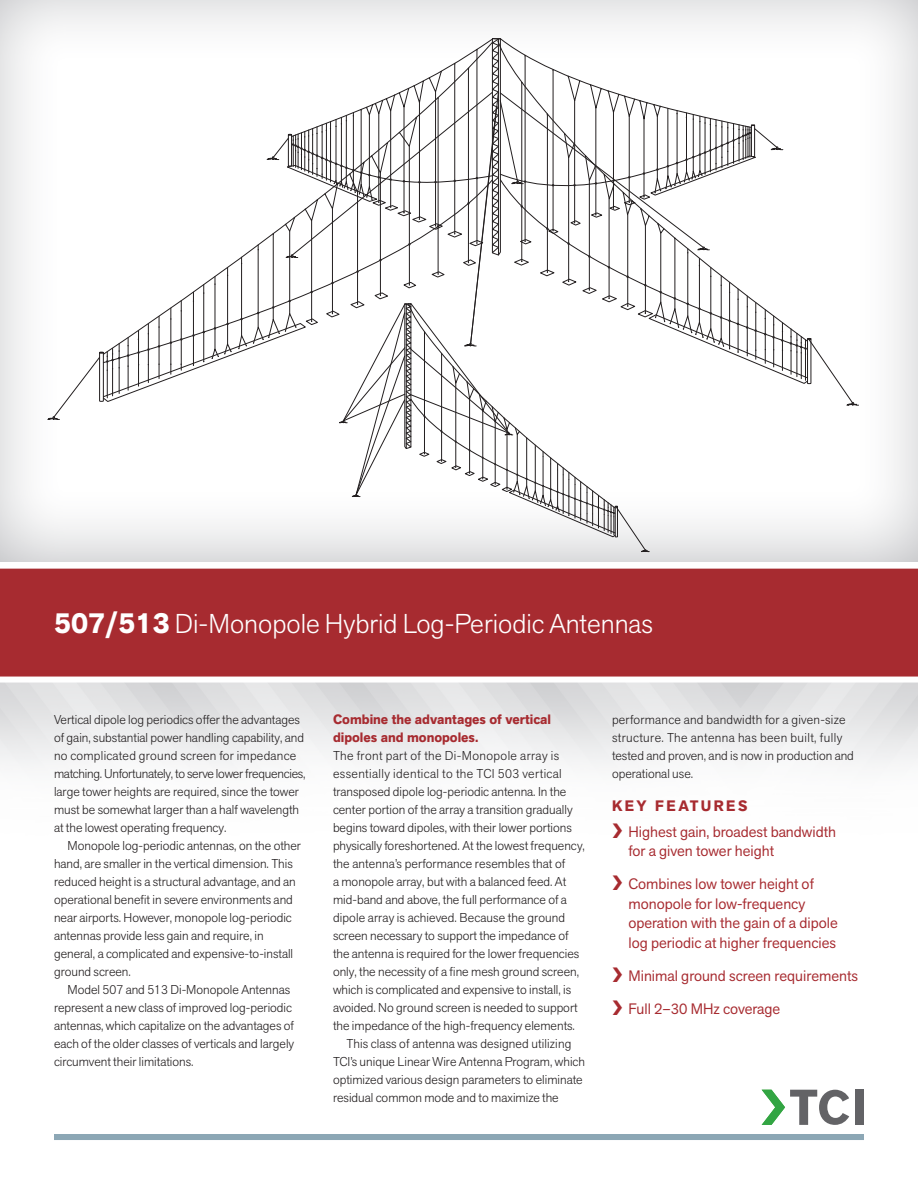
<style>
.page{position:relative;width:918px;height:1188px;background:#fff}
.page>*{position:absolute;margin:0;border:0;box-sizing:border-box;transform-origin:0 0}
.Bodytext_NoIndent{font:300 27px "Akzid Grtsk Next";color:#fff}
.KeyFeatures_body{font:15px/19.5px "Akzid Grtsk Next";color:#a72b30}
.Bodytext{font:700 15px "Akzid Grtsk Next";letter-spacing:.16em;color:#a72b30}
.Subhead{font:700 13.5px/18px "Akzid Grtsk Next";color:#a72b30}
.Bodytext_NoIndent-2{font:300 12.75px/18px "Akzid Grtsk Next";color:#231f20}
.Bodytext-2{font:300 12.75px/18px "Akzid Grtsk Next";color:#231f20}
.Bodytext-3{font:300 12.75px/18px "Akzid Grtsk Next";letter-spacing:.02em;color:#231f20}
.s1{font-weight:700;font-size:28.5px}
</style>
<div class="page">
<svg style="left:762px;top:1090px;width:87px;height:35px"></svg>
<div style="left:855px;top:1090px;width:9px;height:35px;background:#636366"></div>
<div style="left:54px;top:1134px;width:810px;height:6px;background:#8ca7b5"></div>
<div style="left:0;top:568px;width:918px;height:115px;background:#a72b30"></div>
<div style="left:0;top:0;width:918px;height:565px;background:#a8a9ad;opacity:.9"></div>
<svg style="left:47px;top:38px;width:812px;height:514px"></svg>
<p class="Bodytext_NoIndent" style="left:54px;top:606px;width:600px"><span class="s1">507/513</span> Di-Monopole Hybrid Log-Periodic Antennas</p>
<p class="Bodytext_NoIndent-2" style="left:54px;top:710px;width:253px">Vertical dipole log periodics offer the advantages of gain, substantial power handling capability, and no complicated ground screen for impedance matching. Unfortunately, to serve lower frequencies, large tower heights are required, since the tower must be somewhat larger than a half wavelength at the lowest operating frequency.</p>
<p class="Bodytext-2" style="left:54px;top:836px;width:249px;text-indent:14px">Monopole log-periodic antennas, on the other hand, are smaller in the vertical dimension. This reduced height is a structural advantage, and an operational benefit in severe environments and near airports. However, monopole log-periodic antennas provide less gain and require, in general, a complicated and expensive-to-install ground screen.</p>
<p class="Bodytext-2" style="left:54px;top:980px;width:242px;text-indent:14px">Model 507 and 513 Di-Monopole Antennas represent a new class of improved log-periodic antennas, which capitalize on the advantages of each of the older classes of verticals and largely circumvent their limitations.</p>
<p class="Subhead" style="left:333px;top:711px;width:220px">Combine the advantages of vertical dipoles and monopoles.</p>
<p class="Bodytext_NoIndent-2" style="left:333px;top:747px;width:254px">The front part of the Di-Monopole array is essentially identical to the TCI 503 vertical transposed dipole log-periodic antenna. In the center portion of the array a transition gradually begins toward dipoles, with their lower portions physically foreshortened. At the lowest frequency, the antenna’s performance resembles that of<br>a monopole array, but with a balanced feed. At mid-band and above, the full performance of a dipole array is achieved. Because the ground screen necessary to support the impedance of the antenna is required for the lower frequencies only, the necessity of a fine mesh ground screen, which is complicated and expensive to install, is avoided. No ground screen is needed to support the impedance of the high-frequency elements.</p>
<p class="Bodytext-2" style="left:333px;top:1035px;width:254px;text-indent:14px">This class of antenna was designed utilizing TCI’s unique Linear Wire Antenna Program, which optimized various design parameters to eliminate residual common mode and to maximize the</p>
<p class="Bodytext-3" style="left:612px;top:710px;width:243px">performance and bandwidth for a given-size structure. The antenna has been built, fully tested and proven, and is now in production and operational use.</p>
<p class="Bodytext" style="left:612px;top:796px;width:137px">KEY FEATURES</p>
<p class="KeyFeatures_body" style="left:628px;top:822px;width:209px;text-indent:-16px">❯ Highest gain, broadest bandwidth for a given tower height</p>
<p class="KeyFeatures_body" style="left:628px;top:874px;width:211px;text-indent:-16px">❯ Combines low tower height of monopole for low-frequency operation with the gain of a dipole log periodic at higher frequencies</p>
<p class="KeyFeatures_body" style="left:612px;top:966px;width:247px">❯ Minimal ground screen requirements</p>
<p class="KeyFeatures_body" style="left:612px;top:999px;width:170px">❯ Full 2–30 MHz coverage</p>
</div>
